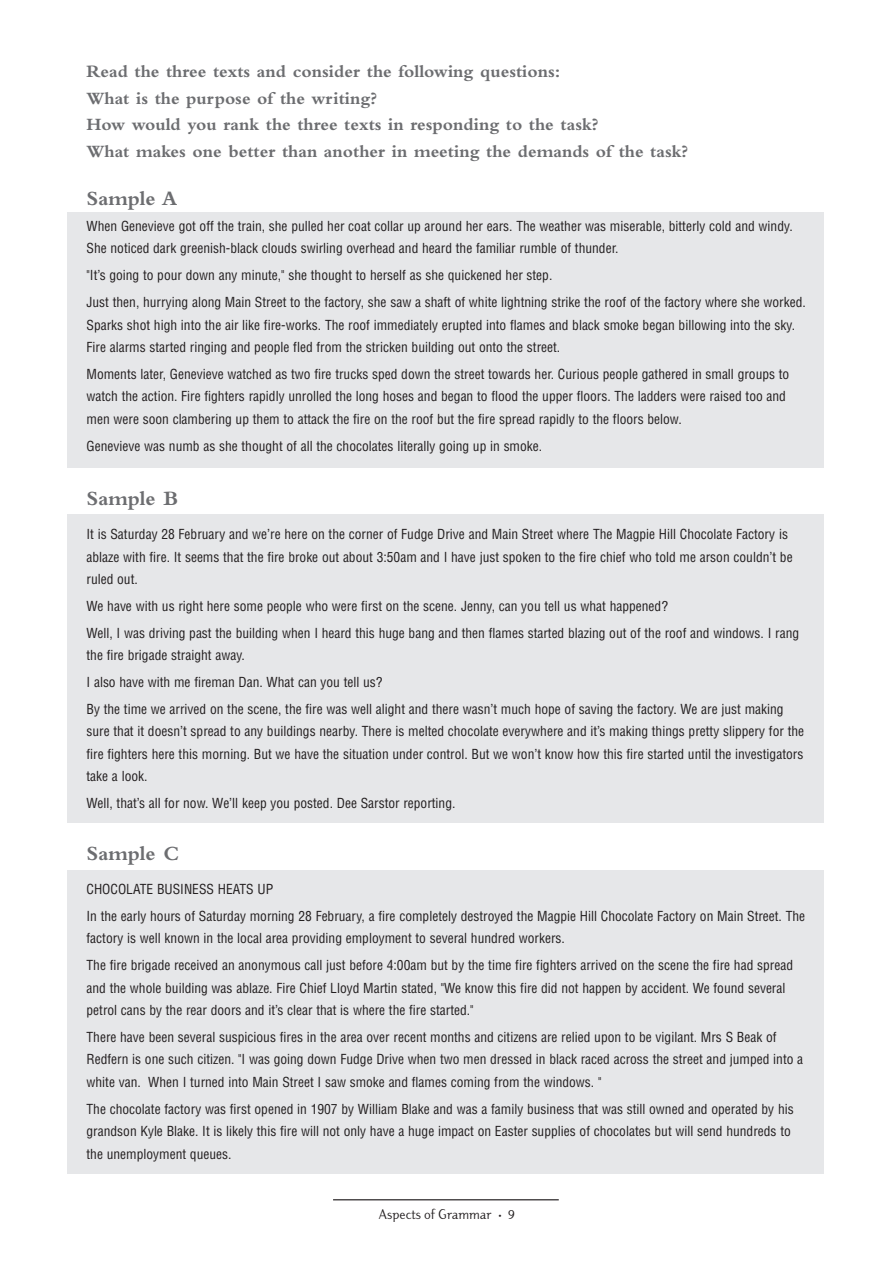
<style>
.page{position:relative;width:893px;height:1263px;background:#fff}
.page>*{position:absolute;margin:0;border:0;box-sizing:border-box;transform-origin:0 0}
.t1{font:700 21px "Bembo";color:#6c6d70}
.t2{font:700 18px/26.5px "Bembo";color:#6c6d70}
.t3{font:15px "Dyadis ITC";color:#231f20}
.t4{font:condensed 13.5px/22.5px "Helvetica";color:#231f20}
</style>
<div class="page">
<hr style="left:333px;top:1199px;width:226px;height:1px;background:#231f20">
<div style="left:67px;top:212px;width:756px;height:255px;background:#e6e7e9"></div>
<div style="left:67px;top:514px;width:756px;height:309px;background:#e6e7e9"></div>
<div style="left:67px;top:870px;width:756px;height:304px;background:#e6e7e9"></div>
<h2 class="t2" style="left:87px;top:60px;width:603px">Read the three texts and consider the following questions:<br>What is the purpose of the writing?<br>How would you rank the three texts in responding to the task?<br>What makes one better than another in meeting the demands of the task?</h2>
<h1 class="t1" style="left:87px;top:191px;width:92px">Sample A</h1>
<p class="t4" style="left:87px;top:215px;width:708px">When Genevieve got off the train, she pulled her coat collar up around her ears. The weather was miserable, bitterly cold and windy.<br>She noticed dark greenish-black clouds swirling overhead and heard the familiar rumble of thunder.</p>
<p class="t4" style="left:87px;top:262px;width:721px;line-height:26.7px">"It’s going to pour down any minute," she thought to herself as she quickened her step.<br>Just then, hurrying along Main Street to the factory, she saw a shaft of white lightning strike the roof of the factory where she worked.</p>
<p class="t4" style="left:87px;top:314px;width:710px">Sparks shot high into the air like fire-works. The roof immediately erupted into flames and black smoke began billowing into the sky.<br>Fire alarms started ringing and people fled from the stricken building out onto the street.</p>
<p class="t4" style="left:87px;top:363px;width:704px">Moments later, Genevieve watched as two fire trucks sped down the street towards her. Curious people gathered in small groups to watch the action. Fire fighters rapidly unrolled the long hoses and began to flood the upper floors. The ladders were raised too and men were soon clambering up them to attack the fire on the roof but the fire spread rapidly to the floors below.</p>
<p class="t4" style="left:87px;top:435px;width:457px">Genevieve was numb as she thought of all the chocolates literally going up in smoke.</p>
<h1 class="t1" style="left:87px;top:491px;width:93px">Sample B</h1>
<p class="t4" style="left:87px;top:523px;width:708px">It is Saturday 28 February and we’re here on the corner of Fudge Drive and Main Street where The Magpie Hill Chocolate Factory is ablaze with fire. It seems that the fire broke out about 3:50am and I have just spoken to the fire chief who told me arson couldn’t be ruled out.</p>
<p class="t4" style="left:87px;top:593px;width:714px;line-height:26.7px">We have with us right here some people who were first on the scene. Jenny, can you tell us what happened?<br>Well, I was driving past the building when I heard this huge bang and then flames started blazing out of the roof and windows. I rang</p>
<p class="t4" style="left:87px;top:642px;width:699px;line-height:26.7px">the fire brigade straight away.<br>I also have with me fireman Dan. What can you tell us?<br>By the time we arrived on the scene, the fire was well alight and there wasn’t much hope of saving the factory. We are just making</p>
<p class="t4" style="left:87px;top:720px;width:719px;text-align:justify">sure that it doesn’t spread to any buildings nearby. There is melted chocolate everywhere and it’s making things pretty slippery for the fire fighters here this morning. But we have the situation under control. But we won’t know how this fire started until the investigators take a look.</p>
<p class="t4" style="left:87px;top:792px;width:370px">Well, that’s all for now. We’ll keep you posted. Dee Sarstor reporting.</p>
<h1 class="t1" style="left:87px;top:846px;width:94px">Sample C</h1>
<p class="t4" style="left:87px;top:876px;width:720px;line-height:26.7px">CHOCOLATE BUSINESS HEATS UP<br>In the early hours of Saturday morning 28 February, a fire completely destroyed the Magpie Hill Chocolate Factory on Main Street. The</p>
<p class="t4" style="left:87px;top:925px;width:708px;line-height:26.7px">factory is well known in the local area providing employment to several hundred workers.<br>The fire brigade received an anonymous call just before 4:00am but by the time fire fighters arrived on the scene the fire had spread</p>
<p class="t4" style="left:87px;top:977px;width:700px">and the whole building was ablaze. Fire Chief Lloyd Martin stated, "We know this fire did not happen by accident. We found several petrol cans by the rear doors and it’s clear that is where the fire started."</p>
<p class="t4" style="left:87px;top:1026px;width:718px">There have been several suspicious fires in the area over recent months and citizens are relied upon to be vigilant. Mrs S Beak of<br>Redfern is one such citizen. "I was going down Fudge Drive when two men dressed in black raced across the street and jumped into a white van. When I turned into Main Street I saw smoke and flames coming from the windows. "</p>
<p class="t4" style="left:87px;top:1098px;width:709px">The chocolate factory was first opened in 1907 by William Blake and was a family business that was still owned and operated by his grandson Kyle Blake. It is likely this fire will not only have a huge impact on Easter supplies of chocolates but will send hundreds to the unemployment queues.</p>
<p class="t3" style="left:379px;top:1209px;width:138px">Aspects of Grammar • 9</p>
</div>
